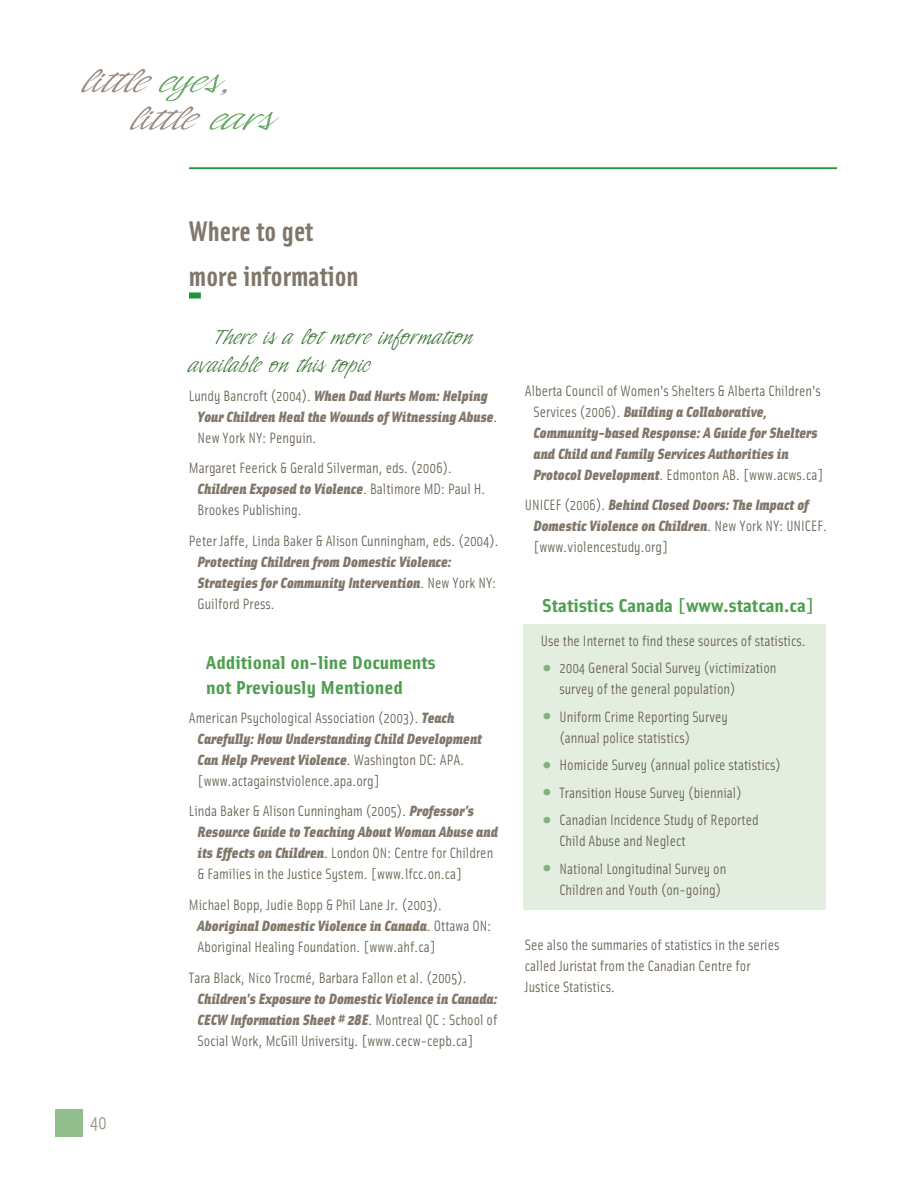
<style>
.page{position:relative;width:918px;height:1188px;background:#fff}
.page>*{position:absolute;margin:0;border:0;box-sizing:border-box;transform-origin:0 0}
.t1{font:31.5px/37.5px "Indy Italic Plain";letter-spacing:-.03em;color:#9b8f85;scale:1.71 1}
.t2{font:700 28.5px/45px "Solex";color:#81766a}
.t3{font:21px/27.8px "Indy Italic Plain";color:#3a7635;scale:1.2 1}
.t4{font:19.5px "Solex";color:#9b8f85}
.t5{font:700 18.75px/25.5px "Solex";color:#4d9e4f;scale:1.2 1}
.t6{font:15px/21px "Solex";color:#686053}
.t7{font:italic 900 15px/21px "Solex";color:#81766a}
.s1{color:#6baa69}
.s2{color:#939497}
.s3{font-weight:400;font-style:normal;color:#686053}
.s4{font-weight:900;font-style:italic;color:#81766a}
.s5{font-size:36px;color:#7eb47a}
</style>
<div class="page">
<div style="left:523px;top:624px;width:303px;height:285px;background:#e3eee1"></div>
<div style="left:189px;top:292px;width:12px;height:6px;background:#20933b"></div>
<hr style="left:189px;top:167px;width:648px;height:2px;background:#20933b">
<div style="left:56px;top:1110px;width:27px;height:27px;background:#91be8c"></div>
<h1 class="t1" style="left:130px;top:63px;width:85px;text-indent:-49px">little <span class="s1">eyes</span><span class="s2">, </span>little <span class="s1">ears</span></h1>
<h3 class="t4" style="left:90px;top:1115px;width:18px">40</h3>
<h2 class="t2" style="left:189px;top:212px;width:171px">Where to get more information</h2>
<h3 class="t3" style="left:189px;top:324px;width:238px;text-indent:25px">There is a lot more information available on this topic</h3>
<p class="t7" style="left:198px;top:387px;width:302px;text-indent:-9px"><span class="s3">Lundy Bancroft (2004).</span> When Dad Hurts Mom: Helping<br>Your Children Heal the Wounds of Witnessing Abuse<span class="s3">.<br>New York NY: Penguin.</span></p>
<p class="t6" style="left:198px;top:459px;width:289px;text-indent:-9px">Margaret Feerick &amp; Gerald Silverman, eds. (2006).<br><span class="s4">Children Exposed to Violence</span>. Baltimore MD: Paul H.<br>Brookes Publishing.</p>
<p class="t6" style="left:189px;top:532px;width:311px">Peter Jaffe, Linda Baker &amp; Alison Cunningham, eds. (2004).</p>
<p class="t7" style="left:198px;top:553px;width:300px">Protecting Children from Domestic Violence:<br>Strategies for Community Intervention<span class="s3">. New York NY:<br>Guilford Press.</span></p>
<p class="t5" style="left:206px;top:651px;width:193px">Additional on-line Documents not Previously Mentioned</p>
<p class="t6" style="left:198px;top:709px;width:286px;text-indent:-9px">American Psychological Association (2003). <span class="s4">Teach Carefully: How Understanding Child Development Can Help Prevent Violence</span>. Washington DC: APA. [www.actagainstviolence.apa.org]</p>
<p class="t6" style="left:198px;top:802px;width:302px;text-indent:-9px">Linda Baker &amp; Alison Cunningham (2005). <span class="s4">Professor's Resource Guide to Teaching About Woman Abuse and its Effects on Children</span>. London ON: Centre for Children &amp; Families in the Justice System. [www.lfcc.on.ca]</p>
<p class="t6" style="left:198px;top:896px;width:295px;text-indent:-9px">Michael Bopp, Judie Bopp &amp; Phil Lane Jr. (2003).<br><span class="s4">Aboriginal Domestic Violence in Canada</span>. Ottawa ON:<br>Aboriginal Healing Foundation. [www.ahf.ca]</p>
<p class="t6" style="left:189px;top:969px;width:279px">Tara Black, Nico Trocmé, Barbara Fallon et al. (2005).</p>
<p class="t7" style="left:198px;top:990px;width:301px;text-align:justify">Children's Exposure to Domestic Violence in Canada:<br>CECW Information Sheet # 28E<span class="s3">. Montreal QC : School of Social Work, McGill University. [www.cecw-cepb.ca]</span></p>
<p class="t7" style="left:534px;top:381px;width:292px;text-indent:-9px"><span class="s3">Alberta Council of Women's Shelters &amp; Alberta Children's Services (2006).</span> Building a Collaborative, Community-based Response: A Guide for Shelters and Child and Family Services Authorities in Protocol Development<span class="s3">. Edmonton AB. [www.acws.ca]</span></p>
<p class="t7" style="left:534px;top:496px;width:295px;text-indent:-9px"><span class="s3">UNICEF (2006).</span> Behind Closed Doors: The Impact of<br>Domestic Violence on Children<span class="s3">. New York NY: UNICEF. [www.violencestudy.org]</span></p>
<p class="t5" style="left:542px;top:595px;width:228px">Statistics Canada [www.statcan.ca]</p>
<p class="t6" style="left:541px;top:632px;width:267px">Use the Internet to find these sources of statistics.</p>
<p class="t6" style="left:559px;top:659px;width:219px;text-indent:-19px"><span class="s5">•</span> 2004 General Social Survey (victimization survey of the general population)</p>
<p class="t6" style="left:559px;top:708px;width:170px;text-indent:-19px"><span class="s5">•</span> Uniform Crime Reporting Survey (annual police statistics)</p>
<p class="t6" style="left:541px;top:756px;width:242px"><span class="s5">•</span> Homicide Survey (annual police statistics)</p>
<p class="t6" style="left:541px;top:784px;width:202px"><span class="s5">•</span> Transition House Survey (biennial)</p>
<p class="t6" style="left:559px;top:811px;width:201px;text-indent:-19px"><span class="s5">•</span> Canadian Incidence Study of Reported<br>Child Abuse and Neglect</p>
<p class="t6" style="left:559px;top:859px;width:169px;text-indent:-19px"><span class="s5">•</span> National Longitudinal Survey on<br>Children and Youth (on-going)</p>
<p class="t6" style="left:525px;top:935px;width:256px">See also the summaries of statistics in the series called Juristat from the Canadian Centre for<br>Justice Statistics.</p>
</div>
